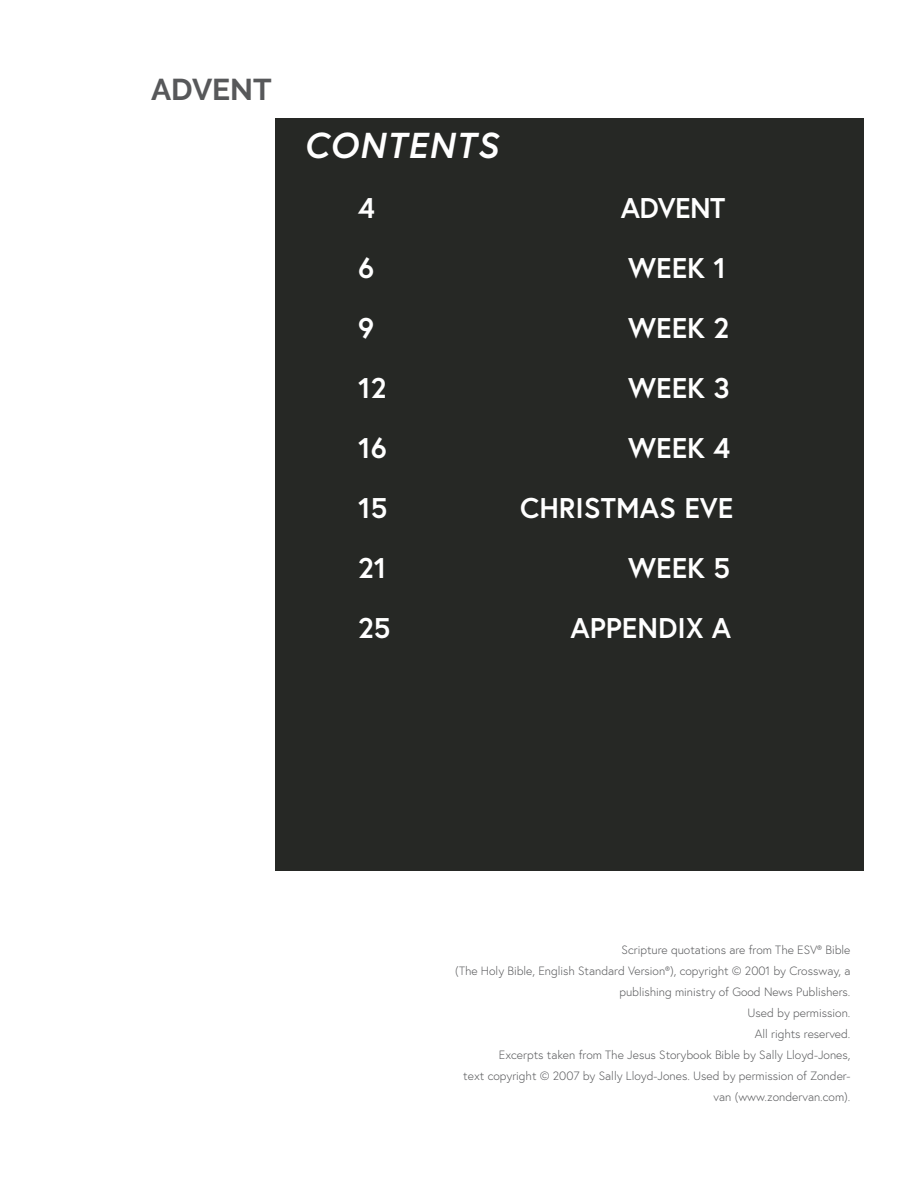
<style>
.page{position:relative;width:918px;height:1188px;background:#fff}
.page>*{position:absolute;margin:0;border:0;box-sizing:border-box;transform-origin:0 0}
.Header_-_Align_Left{font:italic 700 36px "Europa";letter-spacing:.04em;color:#fff}
.Body_Text_-_Align_Ri{font:700 30px "Raleway";color:#57585a}
.Header_-_Align_Left-2{font:700 28.5px "Europa";color:#fff}
.Body_Text_-_Align_Ri-2{font:300 12px/21px "Europa";color:#57585a;text-align:right}
</style>
<div class="page">
<div style="left:276px;top:118px;width:588px;height:753px;background:#262825"></div>
<p class="Body_Text_-_Align_Ri" style="left:151px;top:72px;width:122px">ADVENT</p>
<p class="Header_-_Align_Left" style="left:304px;top:121px;width:196px">CONTENTS</p>
<p class="Header_-_Align_Left-2" style="left:358px;top:188px;width:18px">4</p>
<p class="Header_-_Align_Left-2" style="left:621px;top:188px;width:106px">ADVENT</p>
<p class="Header_-_Align_Left-2" style="left:358px;top:248px;width:18px">6</p>
<p class="Header_-_Align_Left-2" style="left:628px;top:248px;width:100px">WEEK 1</p>
<p class="Header_-_Align_Left-2" style="left:358px;top:308px;width:18px">9</p>
<p class="Header_-_Align_Left-2" style="left:628px;top:308px;width:103px">WEEK 2</p>
<p class="Header_-_Align_Left-2" style="left:358px;top:368px;width:30px">12</p>
<p class="Header_-_Align_Left-2" style="left:628px;top:368px;width:103px">WEEK 3</p>
<p class="Header_-_Align_Left-2" style="left:358px;top:428px;width:30px">16</p>
<p class="Header_-_Align_Left-2" style="left:628px;top:428px;width:104px">WEEK 4</p>
<p class="Header_-_Align_Left-2" style="left:358px;top:488px;width:31px">15</p>
<p class="Header_-_Align_Left-2" style="left:520px;top:488px;width:215px">CHRISTMAS EVE</p>
<p class="Header_-_Align_Left-2" style="left:358px;top:548px;width:30px">21</p>
<p class="Header_-_Align_Left-2" style="left:628px;top:548px;width:104px">WEEK 5</p>
<p class="Header_-_Align_Left-2" style="left:358px;top:608px;width:34px">25</p>
<p class="Header_-_Align_Left-2" style="left:570px;top:608px;width:162px">APPENDIX A</p>
<p class="Body_Text_-_Align_Ri-2" style="left:622px;top:940px;width:230px">Scripture quotations are from The ESV® Bible</p>
<p class="Body_Text_-_Align_Ri-2" style="left:455px;top:961px;width:397px">(The Holy Bible, English Standard Version®), copyright © 2001 by Crossway, a publishing ministry of Good News Publishers.</p>
<p class="Body_Text_-_Align_Ri-2" style="left:748px;top:1003px;width:104px">Used by permission.</p>
<p class="Body_Text_-_Align_Ri-2" style="left:755px;top:1024px;width:97px">All rights reserved.</p>
<p class="Body_Text_-_Align_Ri-2" style="left:499px;top:1045px;width:353px">Excerpts taken from The Jesus Storybook Bible by Sally Lloyd-Jones,</p>
<p class="Body_Text_-_Align_Ri-2" style="left:463px;top:1066px;width:389px">text copyright © 2007 by Sally Lloyd-Jones. Used by permission of Zonder&shy;van (www.zondervan.com).</p>
</div>
